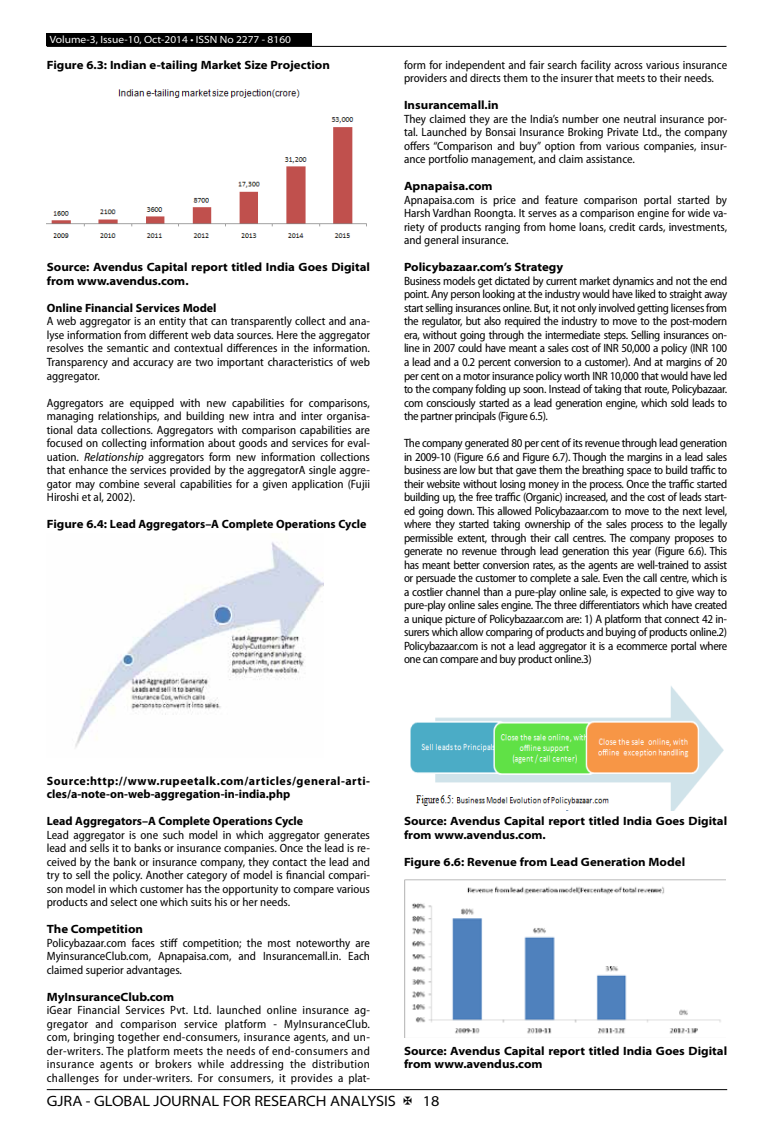
<style>
.page{position:relative;width:774px;height:1136px;background:#fff}
.page>*{position:absolute;margin:0;border:0;box-sizing:border-box;transform-origin:0 0}
.t1{font:semi-expanded 15px "Myriad Pro";color:#000}
.t2{font:semi-condensed 12px/13.5px "Myriad Pro";color:#000;text-align:justify}
.t3{font:700 semi-expanded 12px/13.5px "Myriad Pro";color:#000}
.t4{font:700 12px "Myriad Pro";color:#000}
.t5{font:700 12px/13.5px "Myriad Pro";letter-spacing:.04em;color:#000}
.t6{font:semi-expanded 10.5px "Myriad Pro";color:#fff}
.s1{font-style:italic;font-stretch:normal}
.s2{font-stretch:semi-expanded}
</style>
<div class="page">
<hr style="left:47px;top:1089px;width:680px;height:1px;background:#000">
<div style="left:47px;top:33px;width:265px;height:13px;background:#000"></div>
<hr style="left:47px;top:46px;width:679px;height:1px;background:#000">
<img style="left:47px;top:89px;width:320px;height:149px">
<img style="left:75px;top:542px;width:249px;height:206px">
<img style="left:410px;top:686px;width:314px;height:124px">
<img style="left:405px;top:879px;width:321px;height:158px">
<p class="t6" style="left:50px;top:34px;width:243px">Volume-3, Issue-10, Oct-2014 • ISSN No 2277 - 8160</p>
<p class="t3" style="left:47px;top:58px;width:285px">Figure 6.3: Indian e-tailing Market Size Projection</p>
<p class="t3" style="left:47px;top:261px;width:325px">Source: Avendus Capital report titled India Goes Digital from www.avendus.com.</p>
<p class="t4" style="left:47px;top:301px;width:171px">Online Financial Services Model</p>
<p class="t2" style="left:47px;top:315px;width:325px">A web aggregator is an entity that can transparently collect and ana&shy;lyse information from different web data sources. Here the aggregator resolves the semantic and contextual differences in the information.<br>Transparency and accuracy are two important characteristics of web aggregator.</p>
<p class="t2" style="left:47px;top:396px;width:325px">Aggregators are equipped with new capabilities for comparisons, managing relationships, and building new intra and inter organisa&shy;tional data collections. Aggregators with comparison capabilities are focused on collecting information about goods and services for eval&shy;uation. <span class="s1">Relationship</span> aggregators form new information collections that enhance the services provided by the aggregatorA single aggre&shy;gator may combine several capabilities for a given application (Fujii Hiroshi et al, 2002).</p>
<p class="t4" style="left:47px;top:517px;width:321px"><span class="s2">Figure 6.4:</span> Lead Aggregators–A Complete Operations Cycle</p>
<p class="t2" style="left:404px;top:58px;width:325px">form for independent and fair search facility across various insurance providers and directs them to the insurer that meets to their needs.</p>
<p class="t3" style="left:404px;top:99px;width:96px">Insurancemall.in</p>
<p class="t2" style="left:404px;top:112px;width:325px">They claimed they are the India’s number one neutral insurance por&shy;tal. Launched by Bonsai Insurance Broking Private Ltd., the company offers “Comparison and buy” option from various companies, insur&shy;ance portfolio management, and claim assistance.</p>
<p class="t3" style="left:404px;top:180px;width:90px">Apnapaisa.com</p>
<p class="t2" style="left:404px;top:193px;width:325px">Apnapaisa.com is price and feature comparison portal started by Harsh Vardhan Roongta. It serves as a comparison engine for wide va&shy;riety of products ranging from home loans, credit cards, investments, and general insurance.</p>
<p class="t3" style="left:404px;top:261px;width:161px">Policybazaar.com’s Strategy</p>
<p class="t2" style="left:404px;top:274px;width:325px">Business models get dictated by current market dynamics and not the end point. Any person looking at the industry would have liked to straight away start selling insurances online. But, it not only involved getting licenses from the regulator, but also required the industry to move to the post-modern era, without going through the intermediate steps. Selling insurances on&shy;line in 2007 could have meant a sales cost of INR 50,000 a policy (INR 100 a lead and a 0.2 percent conversion to a customer). And at margins of 20 per cent on a motor insurance policy worth INR 10,000 that would have led to the company folding up soon. Instead of taking that route, Policybazaar. com consciously started as a lead generation engine, which sold leads to the partner principals (Figure 6.5).</p>
<p class="t2" style="left:404px;top:436px;width:325px">The company generated 80 per cent of its revenue through lead generation in 2009-10 (Figure 6.6 and Figure 6.7). Though the margins in a lead sales business are low but that gave them the breathing space to build traffic to their website without losing money in the process. Once the traffic started building up, the free traffic (Organic) increased, and the cost of leads start&shy;ed going down. This allowed Policybazaar.com to move to the next level, where they started taking ownership of the sales process to the legally permissible extent, through their call centres. The company proposes to generate no revenue through lead generation this year (Figure 6.6). This has meant better conversion rates, as the agents are well-trained to assist or persuade the customer to complete a sale. Even the call centre, which is a costlier channel than a pure-play online sale, is expected to give way to pure-play online sales engine. The three differentiators which have created a unique picture of Policybazaar.com are: 1) A platform that connect 42 in&shy;surers which allow comparing of products and buying of products online.2)<br>Policybazaar.com is not a lead aggregator it is a ecommerce portal where one can compare and buy product online.3)</p>
<p class="t5" style="left:47px;top:774px;width:325px">Source:http://www.rupeetalk.com/articles/general-arti&shy;cles/a-note-on-web-aggregation-in-india.php</p>
<p class="t4" style="left:47px;top:814px;width:258px">Lead Aggregators–A Complete Operations Cycle</p>
<p class="t2" style="left:47px;top:828px;width:325px">Lead aggregator is one such model in which aggregator generates lead and sells it to banks or insurance companies. Once the lead is re&shy;ceived by the bank or insurance company, they contact the lead and try to sell the policy. Another category of model is financial compari&shy;son model in which customer has the opportunity to compare various products and select one which suits his or her needs.</p>
<p class="t3" style="left:47px;top:922px;width:98px">The Competition</p>
<p class="t2" style="left:47px;top:936px;width:325px">Policybazaar.com faces stiff competition; the most noteworthy are MyinsuranceClub.com, Apnapaisa.com, and Insurancemall.in. Each claimed superior advantages.</p>
<p class="t3" style="left:47px;top:990px;width:129px">MyInsuranceClub.com</p>
<p class="t2" style="left:47px;top:1003px;width:325px">iGear Financial Services Pvt. Ltd. launched online insurance ag&shy;gregator and comparison service platform - MyInsuranceClub. com, bringing together end-consumers, insurance agents, and un&shy;der-writers. The platform meets the needs of end-consumers and insurance agents or brokers while addressing the distribution challenges for under-writers. For consumers, it provides a plat-</p>
<p class="t3" style="left:404px;top:814px;width:325px">Source: Avendus Capital report titled India Goes Digital from www.avendus.com.</p>
<p class="t3" style="left:404px;top:855px;width:283px">Figure 6.6: Revenue from Lead Generation Model</p>
<p class="t3" style="left:404px;top:1044px;width:325px">Source: Avendus Capital report titled India Goes Digital from www.avendus.com</p>
<p class="t1" style="left:47px;top:1092px;width:351px">GJRA - GLOBAL JOURNAL FOR RESEARCH ANALYSIS</p>
<p class="t1" style="left:423px;top:1092px;width:18px">18</p>
</div>
